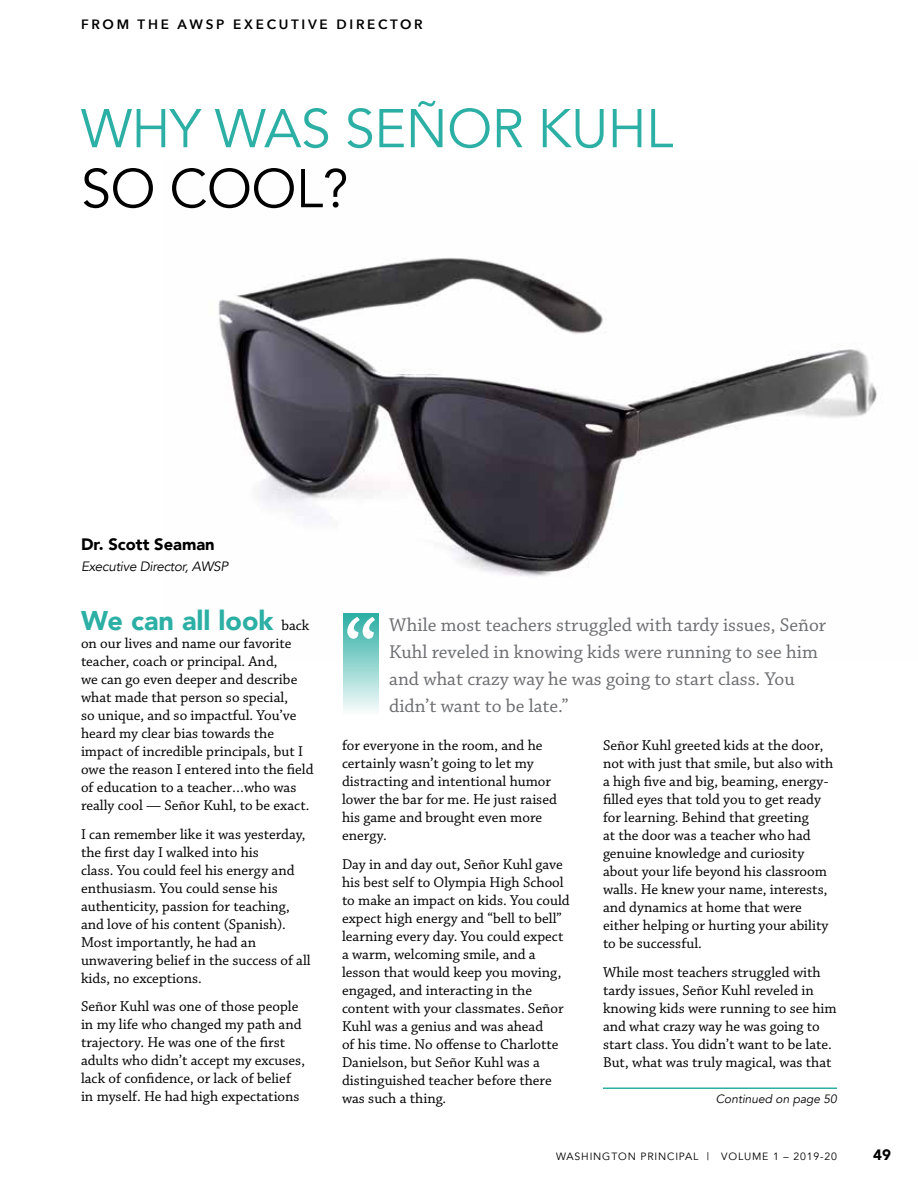
<style>
.page{position:relative;width:918px;height:1188px;background:#fff}
.page>*{position:absolute;margin:0;border:0;box-sizing:border-box;transform-origin:0 0}
.t1{font:54px "Avenir";letter-spacing:-.01em;color:#2cafa4}
.t2{font:54px "Avenir";letter-spacing:-.01em;color:#000}
.t3{font:900 27px "Avenir";color:#2cafa4}
.t4{font:19.5px/27px "Chaparral Pro";color:#6d6e71}
.t5{font:900 16.5px "Avenir";color:#000}
.t6{font:15px/18px "Chaparral Pro";color:#000}
.t7{font:900 15px "Avenir";color:#000}
.t8{font:600 13.5px "Avenir Next";letter-spacing:.2em;color:#000}
.t9{font:italic 13.5px "Avenir";letter-spacing:-.02em;color:#000}
.t10{font:italic 12px "Avenir";color:#000}
.t11{font:10.5px "Avenir";letter-spacing:.08em;color:#000}
.s1{font-family:"Chaparral Pro";font-weight:400;font-size:15px;color:#000}
</style>
<div class="page">
<img style="left:218px;top:258px;width:659px;height:403px">
<hr style="left:603px;top:1088px;width:234px;height:1px;background:#2cafa4">
<div style="left:344px;top:614px;width:35px;height:101px;background:linear-gradient(to bottom,#2baea3,#fbfdfd)"></div>
<svg style="left:347px;top:617px;width:28px;height:22px"></svg>
<p class="t8" style="left:81px;top:12px;width:343px">FROM THE AWSP EXECUTIVE DIRECTOR</p>
<h1 class="t1" style="left:81px;top:96px;width:594px">WHY WAS SEÑOR KUHL</h1>
<h1 class="t2" style="left:81px;top:156px;width:269px">SO COOL?</h1>
<p class="t5" style="left:81px;top:530px;width:135px">Dr. Scott Seaman</p>
<p class="t9" style="left:81px;top:558px;width:149px">Executive Director, AWSP</p>
<h2 class="t3" style="left:81px;top:598px;width:230px">We can all look <span class="s1">back</span></h2>
<p class="t6" style="left:81px;top:635px;width:234px">on our lives and name our favorite teacher, coach or principal. And,<br>we can go even deeper and describe what made that person so special,<br>so unique, and so impactful. You’ve heard my clear bias towards the impact of incredible principals, but I owe the reason I entered into the field of education to a teacher…who was really cool — Señor Kuhl, to be exact.</p>
<p class="t6" style="left:81px;top:826px;width:231px">I can remember like it was yesterday, the first day I walked into his<br>class. You could feel his energy and enthusiasm. You could sense his authenticity, passion for teaching, and love of his content (Spanish).<br>Most importantly, he had an unwavering belief in the success of all kids, no exceptions.</p>
<p class="t6" style="left:81px;top:998px;width:226px">Señor Kuhl was one of those people in my life who changed my path and trajectory. He was one of the first adults who didn’t accept my excuses, lack of confidence, or lack of belief in myself. He had high expectations</p>
<h3 class="t4" style="left:389px;top:612px;width:439px">While most teachers struggled with tardy issues, Señor Kuhl reveled in knowing kids were running to see him and what crazy way he was going to start class. You didn’t want to be late.”</h3>
<p class="t6" style="left:342px;top:737px;width:216px">for everyone in the room, and he certainly wasn’t going to let my distracting and intentional humor lower the bar for me. He just raised his game and brought even more energy.</p>
<p class="t6" style="left:342px;top:856px;width:229px">Day in and day out, Señor Kuhl gave his best self to Olympia High School to make an impact on kids. You could expect high energy and “bell to bell” learning every day. You could expect a warm, welcoming smile, and a lesson that would keep you moving, engaged, and interacting in the content with your classmates. Señor<br>Kuhl was a genius and was ahead<br>of his time. No offense to Charlotte<br>Danielson, but Señor Kuhl was a distinguished teacher before there was such a thing.</p>
<p class="t6" style="left:603px;top:737px;width:232px">Señor Kuhl greeted kids at the door, not with just that smile, but also with a high five and big, beaming, energy&shy;filled eyes that told you to get ready for learning. Behind that greeting<br>at the door was a teacher who had genuine knowledge and curiosity about your life beyond his classroom walls. He knew your name, interests, and dynamics at home that were either helping or hurting your ability to be successful.</p>
<p class="t6" style="left:603px;top:964px;width:235px">While most teachers struggled with tardy issues, Señor Kuhl reveled in knowing kids were running to see him and what crazy way he was going to start class. You didn’t want to be late.<br>But, what was truly magical, was that</p>
<p class="t10" style="left:716px;top:1091px;width:123px">Continued on page 50</p>
<p class="t11" style="left:556px;top:1150px;width:283px">WASHINGTON PRINCIPAL | VOLUME 1 – 2019-20</p>
<p class="t7" style="left:873px;top:1142px;width:19px">49</p>
</div>
